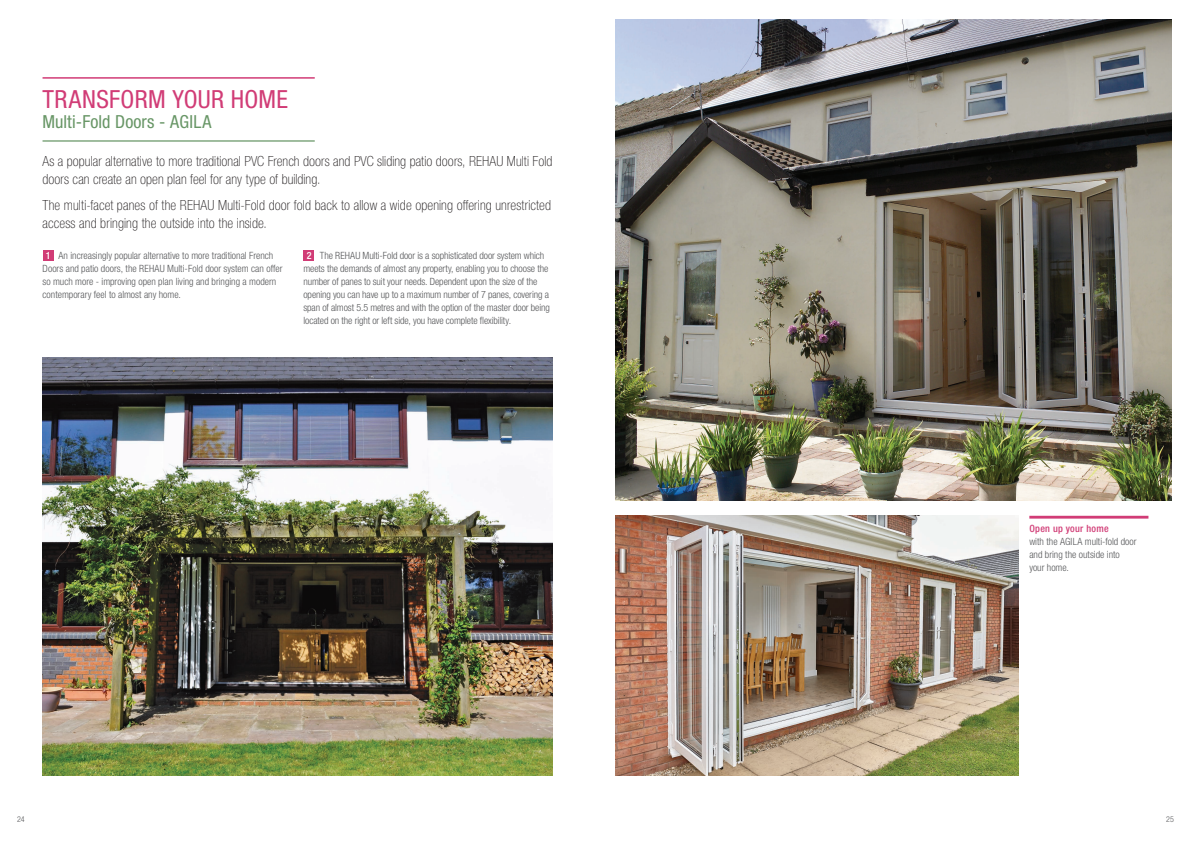
<style>
.page{position:relative;width:1191px;height:842px;background:#fff}
.page>*{position:absolute;margin:0;border:0;box-sizing:border-box;transform-origin:0 0}
.Cover_page_headline{font:condensed 25px "Helvetica Neue LTW1 G";letter-spacing:.015em;color:#d13c76}
.Cover_page_subline{font:condensed 18px "Helvetica Neue LTW1 G";letter-spacing:.005em;color:#689666}
.Leadtext_small{font:100 condensed 14px/18px "Helvetica Neue LTW1 G";letter-spacing:.005em;color:#231f20}
.Bodytext{font:300 condensed 10px/13px "Helvetica Neue LTW1 G";letter-spacing:-.005em;color:#57585a}
.USP_headline{font:500 condensed 10px "Helvetica Neue LTW1 G";letter-spacing:.03em;color:#d13c76}
.t1{font:300 condensed 8px "Helvetica Neue LTW1 G";color:#57585a}
.s1{font-weight:500;color:#fff}
</style>
<div class="page">
<hr style="left:43px;top:77px;width:272px;height:2px;background:#d13c76">
<hr style="left:43px;top:140px;width:272px;height:2px;background:#689666">
<img style="left:615px;top:20px;width:556px;height:481px">
<img style="left:615px;top:515px;width:403px;height:261px">
<div style="left:43px;top:250px;width:11px;height:11px;background:#d13c76"></div>
<div style="left:303px;top:250px;width:11px;height:11px;background:#d13c76"></div>
<hr style="left:1029px;top:516px;width:119px;height:3px;background:#d13c76">
<img style="left:43px;top:357px;width:510px;height:419px">
<p class="Cover_page_headline" style="left:43px;top:85px;width:247px">TRANSFORM YOUR HOME</p>
<p class="Cover_page_subline" style="left:43px;top:111px;width:170px">Multi-Fold Doors - AGILA</p>
<p class="Leadtext_small" style="left:43px;top:152px;width:511px">As a popular alternative to more traditional PVC French doors and PVC sliding patio doors, REHAU Multi Fold doors can create an open plan feel for any type of building.</p>
<p class="Leadtext_small" style="left:43px;top:197px;width:510px">The multi-facet panes of the REHAU Multi-Fold door fold back to allow a wide opening offering unrestricted access and bringing the outside into the inside.</p>
<p class="Bodytext" style="left:43px;top:249px;width:241px;text-indent:3px"><span class="s1">1</span> An increasingly popular alternative to more traditional French Doors and patio doors, the REHAU Multi-Fold door system can offer so much more - improving open plan living and bringing a modern contemporary feel to almost any home.</p>
<p class="Bodytext" style="left:303px;top:249px;width:248px;text-indent:3px"><span class="s1">2</span> The REHAU Multi-Fold door is a sophisticated door system which meets the demands of almost any property, enabling you to choose the number of panes to suit your needs. Dependent upon the size of the opening you can have up to a maximum number of 7 panes, covering a span of almost 5.5 metres and with the option of the master door being located on the right or left side, you have complete flexibility.</p>
<p class="USP_headline" style="left:1029px;top:522px;width:81px">Open up your home</p>
<p class="Bodytext" style="left:1029px;top:535px;width:109px">with the AGILA multi-fold door and bring the outside into your home.</p>
<p class="t1" style="left:17px;top:815px;width:9px">24</p>
<p class="t1" style="left:1166px;top:815px;width:9px">25</p>
</div>
